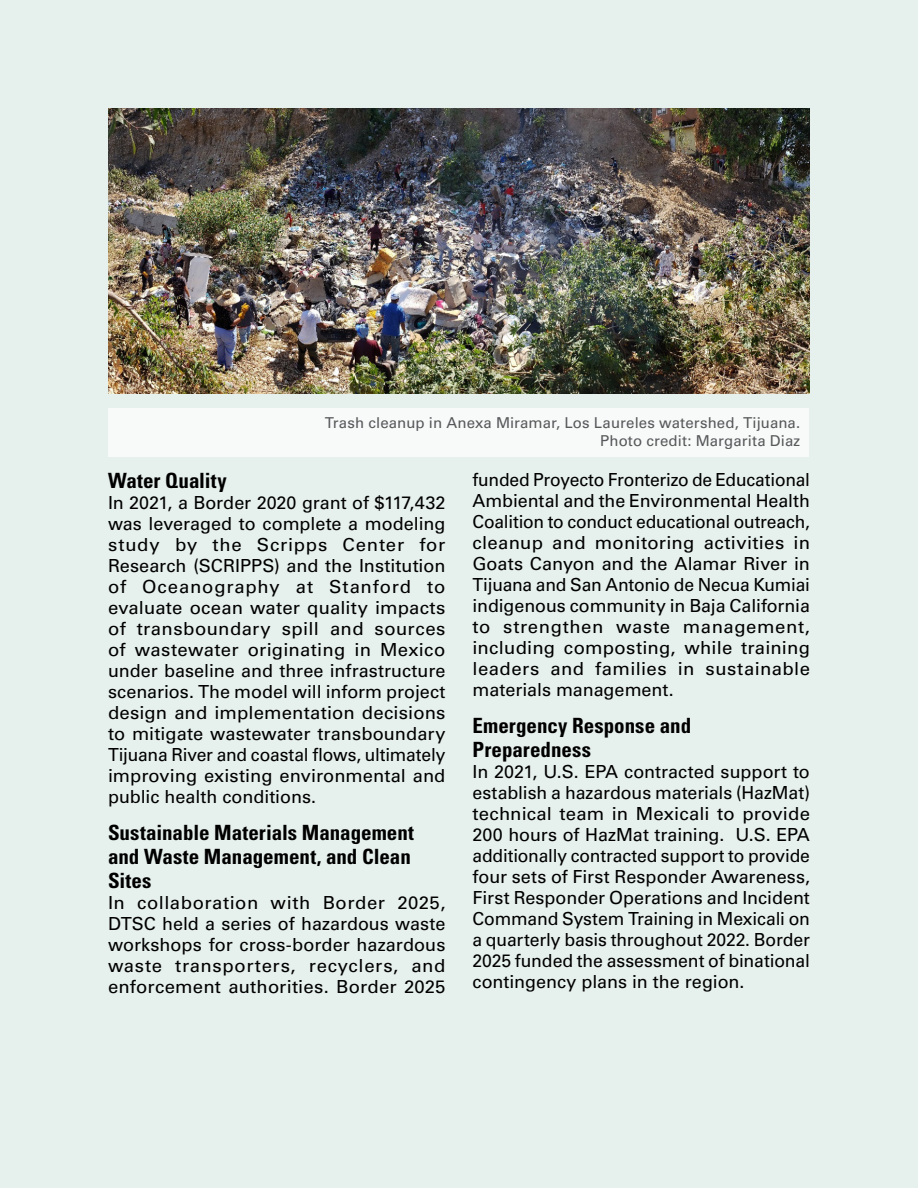
<style>
.page{position:relative;width:918px;height:1188px;background:#e6f0ec}
.page>*{position:absolute;margin:0;border:0;box-sizing:border-box;transform-origin:0 0}
.Spotlight_Header{font:700 condensed 21px/24px "Univers LT Std";color:#000}
.t1{font:18px/21px "Univers LT Std";color:#000;text-align:justify}
.t2{font:15px/18px "Univers LT Std";letter-spacing:.005em;color:#57585a;text-align:right}
</style>
<div class="page">
<img style="left:108px;top:108px;width:702px;height:285px">
<div style="left:109px;top:408px;width:700px;height:48px;background:#f7faf9"></div>
<p class="t2" style="left:325px;top:414px;width:477px">Trash cleanup in Anexa Miramar, Los Laureles watershed, Tijuana.<br>Photo credit: Margarita Diaz</p>
<p class="t1" style="left:472px;top:469px;width:339px">funded Proyecto Fronterizo de Educational Ambiental and the Environmental Health Coalition to conduct educational outreach, cleanup and monitoring activities in Goats Canyon and the Alamar River in Tijuana and San Antonio de Necua Kumiai indigenous community in Baja California to strengthen waste management, including composting, while training leaders and families in sustainable materials management.</p>
<p class="Spotlight_Header" style="left:472px;top:713px;width:220px">Emergency Response and<br>Preparedness</p>
<p class="t1" style="left:472px;top:761px;width:339px">In 2021, U.S. EPA contracted support to establish a hazardous materials (HazMat) technical team in Mexicali to provide 200 hours of HazMat training. U.S. EPA additionally contracted support to provide four sets of First Responder Awareness, First Responder Operations and Incident Command System Training in Mexicali on a quarterly basis throughout 2022. Border 2025 funded the assessment of binational contingency plans in the region.</p>
<p class="Spotlight_Header" style="left:108px;top:468px;width:120px">Water Quality</p>
<p class="t1" style="left:108px;top:492px;width:339px">In 2021, a Border 2020 grant of $117,432 was leveraged to complete a modeling study by the Scripps Center for Research (SCRIPPS) and the Institution of Oceanography at Stanford to evaluate ocean water quality impacts of transboundary spill and sources of wastewater originating in Mexico under baseline and three infrastructure scenarios. The model will inform project design and implementation decisions to mitigate wastewater transboundary Tijuana River and coastal flows, ultimately improving existing environmental and public health conditions.</p>
<p class="Spotlight_Header" style="left:108px;top:821px;width:308px">Sustainable Materials Management and Waste Management, and Clean<br>Sites</p>
<p class="t1" style="left:108px;top:892px;width:339px">In collaboration with Border 2025, DTSC held a series of hazardous waste workshops for cross-border hazardous waste transporters, recyclers, and enforcement authorities. Border 2025</p>
</div>
